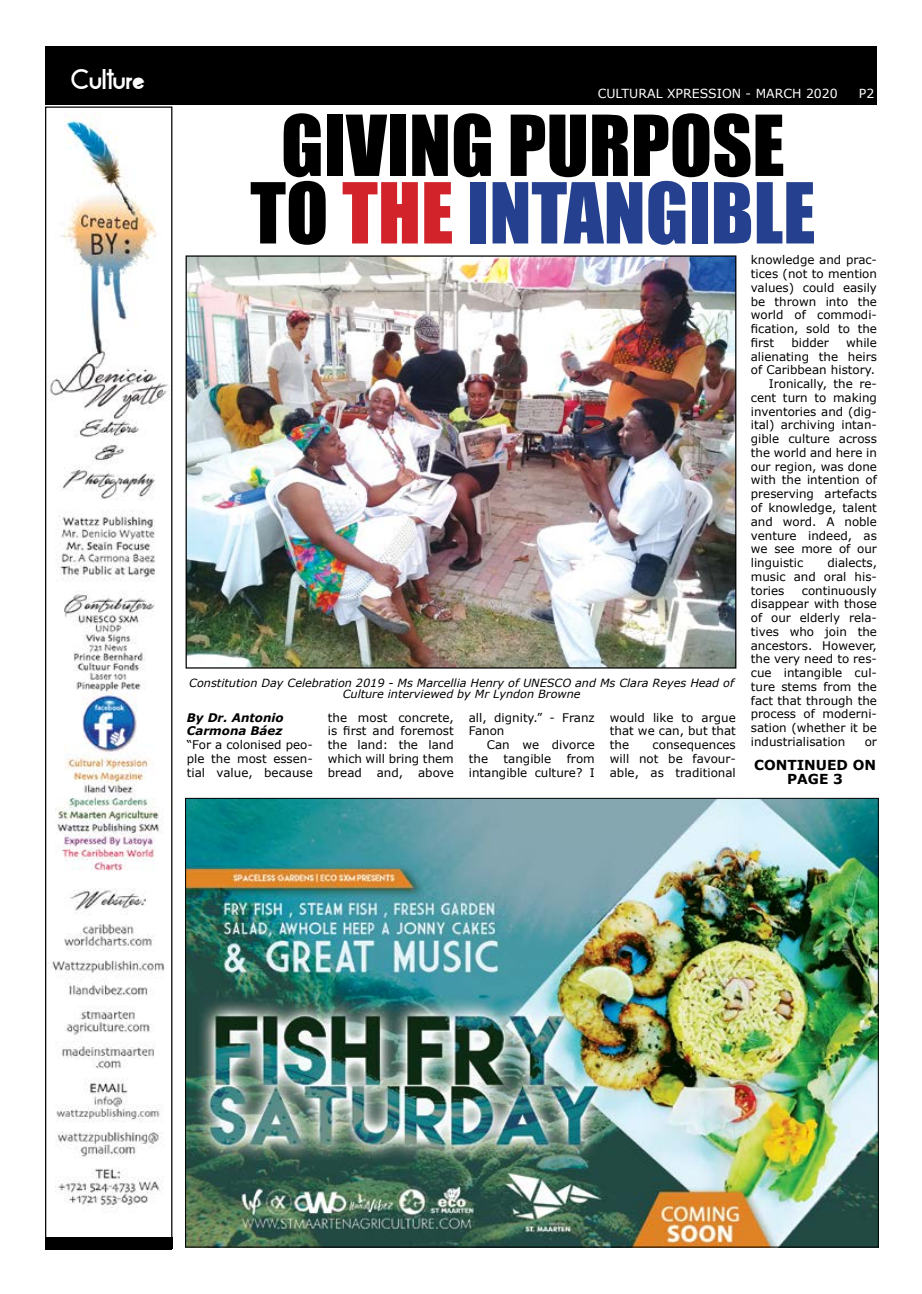
<style>
.page{position:relative;width:922px;height:1294px;background:#fff}
.page>*{position:absolute;margin:0;border:0;box-sizing:border-box;transform-origin:0 0}
.t1{font:77.62px/67.5px "Impact";color:#000;text-align:center}
.t2{font:25px "Alpaca Solidify";color:#fff}
.t3{font:700 13.75px/13.8px "Verdana";color:#000;text-align:center}
.t4{font:12.5px "Verdana";color:#fff}
.t5{font:11.88px/13.8px "Verdana";color:#000;text-align:justify}
.t6{font:italic 700 11.88px/13.8px "Verdana";color:#000}
.t7{font:italic 11.25px/11.2px "Verdana";color:#000;text-align:center}
.s1{color:#d2232a}
.s2{color:#25408f}
</style>
<div class="page">
<div style="left:45px;top:46px;width:831px;height:58px;background:#000"></div>
<img style="left:187px;top:257px;width:547px;height:409px">
<div style="left:46px;top:1237px;width:126px;height:12px;background:#000"></div>
<img style="left:47px;top:114px;width:122px;height:1094px">
<div style="left:45px;top:106px;width:127px;height:1142px;border:1px solid #000"></div>
<div style="left:46px;top:1237px;width:126px;height:11px;background:#000"></div>
<img style="left:187px;top:800px;width:689px;height:445px">
<h2 class="t2" style="left:71px;top:66px;width:76px">Culture</h2>
<p class="t4" style="left:597px;top:85px;width:241px">CULTURAL XPRESSION - MARCH 2020</p>
<p class="t4" style="left:858px;top:85px;width:17px">P2</p>
<h1 class="t1" style="left:250px;top:110px;width:566px">GIVING PURPOSE<br>TO <span class="s1">THE</span> <span class="s2">INTANGIBLE</span></h1>
<p class="t5" style="left:750px;top:253px;width:128px">knowledge and prac&shy;tices (not to mention values) could easily be thrown into the world of commodi&shy;fication, sold to the first</p>
<p class="t5" style="left:791px;top:336px;width:39px">bidder</p>
<p class="t5" style="left:845px;top:336px;width:32px">while</p>
<p class="t5" style="left:750px;top:349px;width:128px">alienating the heirs</p>
<p class="t5" style="left:750px;top:363px;width:126px">of Caribbean history.</p>
<p class="t5" style="left:768px;top:377px;width:110px">Ironically, the re-</p>
<p class="t5" style="left:750px;top:391px;width:128px">cent turn to making</p>
<p class="t5" style="left:750px;top:404px;width:128px">inventories and (dig-</p>
<p class="t5" style="left:750px;top:418px;width:128px">ital) archiving intan-</p>
<p class="t5" style="left:750px;top:432px;width:128px">gible culture across</p>
<p class="t5" style="left:750px;top:446px;width:128px">the world and here in</p>
<p class="t5" style="left:750px;top:459px;width:128px">our region, was done</p>
<p class="t5" style="left:750px;top:473px;width:128px">with the intention of</p>
<p class="t5" style="left:750px;top:487px;width:128px">preserving artefacts</p>
<p class="t5" style="left:750px;top:501px;width:128px">of knowledge, talent</p>
<p class="t5" style="left:750px;top:514px;width:128px">and word. A noble</p>
<p class="t5" style="left:750px;top:528px;width:128px">venture indeed, as</p>
<p class="t5" style="left:750px;top:542px;width:128px">we see more of our</p>
<p class="t5" style="left:750px;top:556px;width:54px">linguistic</p>
<p class="t5" style="left:750px;top:556px;width:128px;text-indent:77px">dialects, music and oral his&shy;tories</p>
<p class="t5" style="left:750px;top:583px;width:128px;text-indent:51px">continuously disappear with those of our elderly rela&shy;tives who join the ancestors. However, the very need to res&shy;cue intangible cul&shy;ture stems from the fact that through the process of moderni&shy;sation (whether it be industrialisation</p>
<p class="t7" style="left:189px;top:677px;width:546px">Constitution Day Celebration 2019 - Ms Marcellia Henry of UNESCO and Ms Clara Reyes Head of<br>Culture interviewed by Mr Lyndon Browne</p>
<p class="t6" style="left:187px;top:710px;width:98px">By Dr. Antonio<br>Carmona Báez</p>
<p class="t5" style="left:187px;top:738px;width:127px">“For a colonised peo&shy;ple the most essen&shy;tial value, because</p>
<p class="t5" style="left:328px;top:710px;width:127px">the most concrete, is first and foremost the land: the land which will bring them bread</p>
<p class="t5" style="left:468px;top:710px;width:127px">all, dignity.” - Franz<br>Fanon</p>
<p class="t5" style="left:468px;top:738px;width:127px;text-indent:18px">Can we divorce the</p>
<p class="t5" style="left:609px;top:710px;width:127px">would like to argue that we can, but that the</p>
<p class="t5" style="left:864px;top:734px;width:14px">or</p>
<p class="t3" style="left:754px;top:758px;width:123px">CONTINUED ON<br>PAGE 3</p>
<p class="t5" style="left:609px;top:738px;width:127px;text-indent:43px">consequences will not be favour&shy;able, as traditional</p>
<p class="t5" style="left:468px;top:752px;width:127px;text-align:right">from<br>intangible culture? I</p>
<p class="t5" style="left:503px;top:752px;width:49px">tangible</p>
<p class="t5" style="left:377px;top:765px;width:28px">and,</p>
<p class="t5" style="left:418px;top:765px;width:37px">above</p>
</div>
